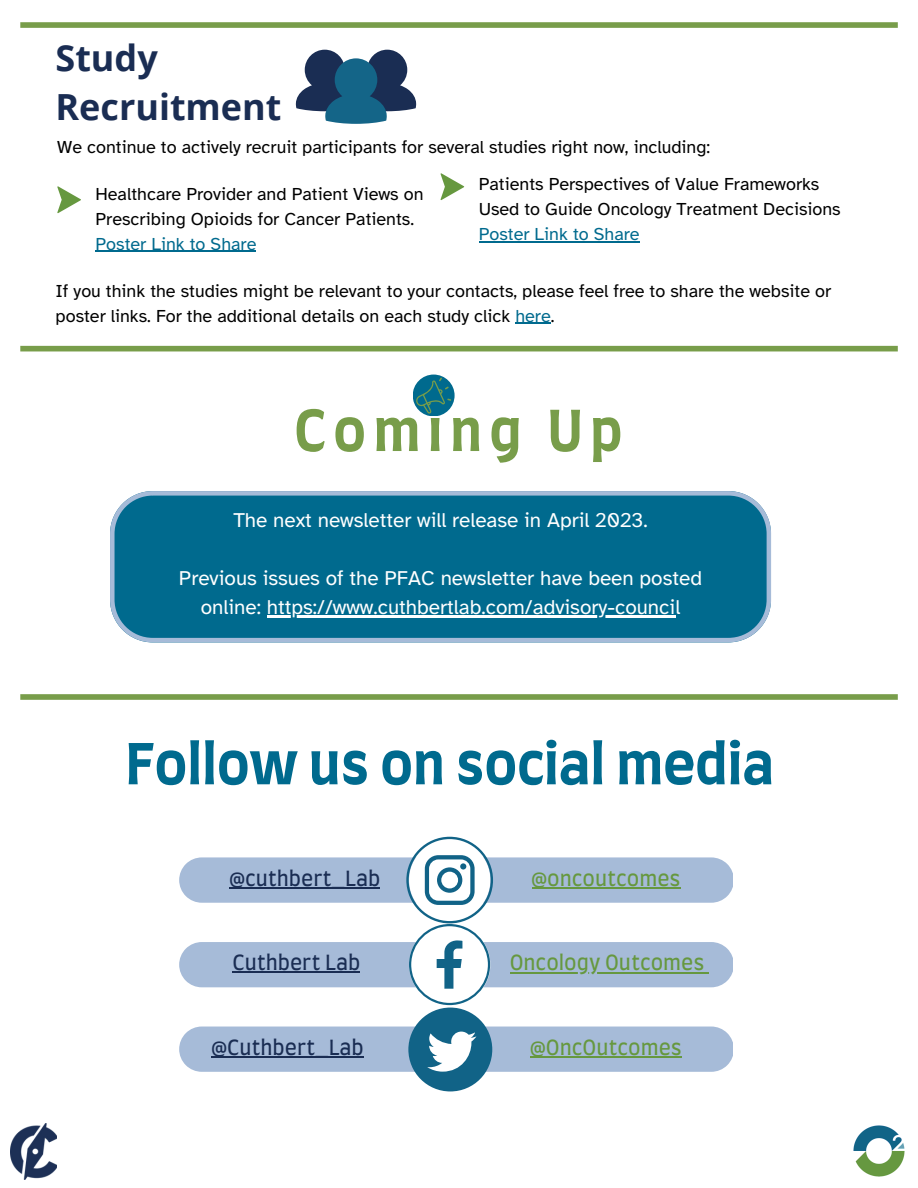
<style>
.page{position:relative;width:918px;height:1188px;background:#fff}
.page>*{position:absolute;margin:0;border:0;box-sizing:border-box;transform-origin:0 0}
.t1{font:700 55.05px "Farro";color:#006a8e}
.t2{font:700 55.05px "Farro";letter-spacing:.135em;color:#789d4a}
.t3{font:700 36px/49.5px "Open Sans";color:#1a2d53}
.t4{font:20.7px/29px "Atkinson Hyperlegible";color:#fff;text-align:center}
.t5{font:20.25px "Farro";color:#66983f}
.t6{font:20.25px "Farro";color:#1a2d53}
.t7{font:18px/24.8px "Atkinson Hyperlegible";color:#000}
.t8{font:18px "Atkinson Hyperlegible";color:#006a8e}
.s1{color:#006a8e}
</style>
<div class="page">
<div style="left:20px;top:346px;width:878px;height:5px;background:#789d4a"></div>
<svg style="left:57px;top:186px;width:24px;height:27px"></svg>
<svg style="left:441px;top:173px;width:23px;height:27px"></svg>
<svg style="left:296px;top:50px;width:120px;height:74px"></svg>
<div style="left:413px;top:375px;width:42px;height:41px;background:#006a8e;border-radius:50%"></div>
<svg style="left:416px;top:378px;width:35px;height:36px"></svg>
<svg style="left:110px;top:491px;width:661px;height:151px;background:#0f7194"></svg>
<hr style="left:267px;top:615px;width:408px;height:3px;background:#fff">
<svg style="left:179px;top:837px;width:554px;height:254px"></svg>
<hr style="left:233px;top:972px;width:127px;height:1px;background:#1a2d53">
<img style="left:853px;top:1125px;width:52px;height:52px">
<img style="left:11px;top:1123px;width:46px;height:56px">
<hr style="left:95px;top:251px;width:161px;height:1px;background:#006a8e">
<hr style="left:479px;top:241px;width:161px;height:1px;background:#006a8e">
<hr style="left:515px;top:323px;width:36px;height:1px;background:#006a8e">
<div style="left:20px;top:22px;width:878px;height:6px;background:#789d4a"></div>
<div style="left:20px;top:694px;width:878px;height:6px;background:#789d4a"></div>
<h2 class="t3" style="left:56px;top:32px;width:227px">Study<br>Recruitment</h2>
<p class="t7" style="left:57px;top:136px;width:654px">We continue to actively recruit participants for several studies right now, including:</p>
<p class="t7" style="left:95px;top:183px;width:330px">Healthcare Provider and Patient Views on<br>Prescribing Opioids for Cancer Patients.</p>
<p class="t8" style="left:95px;top:235px;width:162px">Poster Link to Share</p>
<p class="t7" style="left:479px;top:173px;width:364px">Patients Perspectives of Value Frameworks<br>Used to Guide Oncology Treatment Decisions</p>
<p class="t8" style="left:479px;top:226px;width:162px">Poster Link to Share</p>
<p class="t7" style="left:56px;top:280px;width:777px">If you think the studies might be relevant to your contacts, please feel free to share the website or poster links. For the additional details on each study click <span class="s1">here</span>.</p>
<h1 class="t2" style="left:295px;top:407px;width:329px">Coming Up</h1>
<p class="t4" style="left:233px;top:507px;width:416px">The next newsletter will release in April 2023.</p>
<p class="t4" style="left:179px;top:565px;width:525px">Previous issues of the PFAC newsletter have been posted online: https://www.cuthbertlab.com/advisory-council</p>
<h1 class="t1" style="left:125px;top:740px;width:650px">Follow us on social media</h1>
<p class="t6" style="left:229px;top:869px;width:152px">@cuthbert_Lab</p>
<p class="t5" style="left:532px;top:870px;width:151px">@oncoutcomes</p>
<p class="t6" style="left:233px;top:954px;width:129px">Cuthbert Lab</p>
<p class="t5" style="left:510px;top:954px;width:196px">Oncology Outcomes</p>
<p class="t6" style="left:212px;top:1039px;width:154px">@Cuthbert_Lab</p>
<p class="t5" style="left:530px;top:1039px;width:153px">@OncOutcomes</p>
</div>
